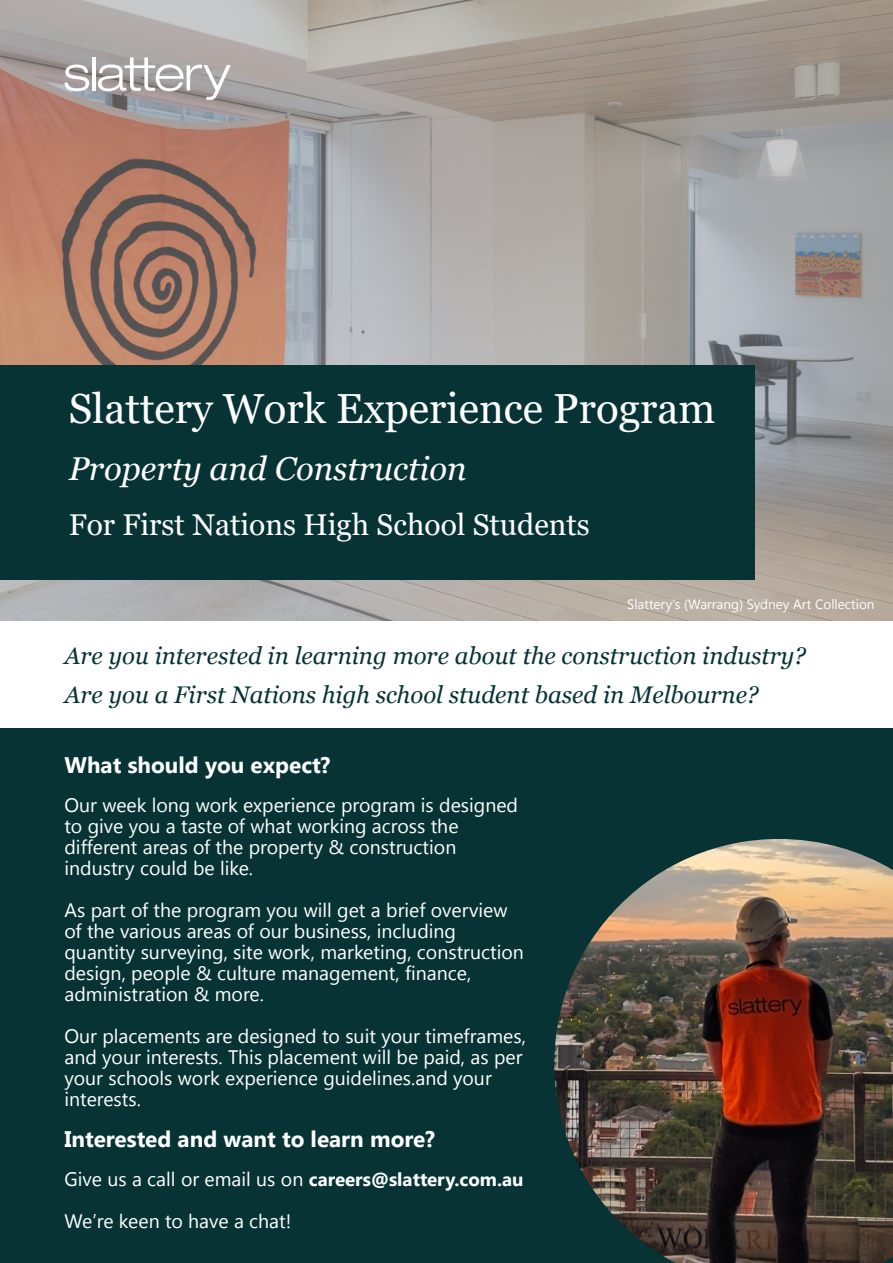
<style>
.page{position:relative;width:893px;height:1263px;background:#fff}
.page>*{position:absolute;margin:0;border:0;box-sizing:border-box;transform-origin:0 0}
.Doc___Section_Title{font:42px "Georgia";color:#fff}
.Doc___Section_Title-2{font:italic 33px "Georgia";color:#fff}
.Doc___Section_Title-3{font:30px "Georgia";color:#fff}
._03_-_Stand_Out_Text{font:italic 24px "Georgia";color:#073335}
._02_-_Page_Heading{font:700 22.5px "Khmer UI";color:#fff}
._02_-_Page_Heading-2{font:19.5px/21px "Khmer UI";color:#fff}
._02_-_Page_Heading-3{font:700 18.75px "Khmer UI";color:#fff}
.Copy_-_11{font:13.5px "Khmer UI";color:#fff}
.s1{font-weight:400;font-size:19.5px}
</style>
<div class="page">
<div style="left:0;top:728px;width:893px;height:535px;background:#073335"></div>
<svg style="left:0;top:0;width:893px;height:620px;background:#a89c96"></svg>
<img style="left:554px;top:839px;width:339px;height:424px">
<div style="left:0;top:365px;width:755px;height:215px;background:#073335"></div>
<svg style="left:64px;top:65px;width:25px;height:26px"></svg>
<hr style="left:92px;top:57px;width:4px;height:33px;background:#fff">
<svg style="left:98px;top:57px;width:133px;height:43px"></svg>
<p class="Doc___Section_Title" style="left:69px;top:383px;width:648px">Slattery Work Experience Program</p>
<p class="Doc___Section_Title-2" style="left:69px;top:448px;width:399px">Property and Construction</p>
<p class="Doc___Section_Title-3" style="left:69px;top:506px;width:523px">For First Nations High School Students</p>
<p class="Copy_-_11" style="left:627px;top:597px;width:249px">Slattery’s (Warrang) Sydney Art Collection</p>
<p class="_03_-_Stand_Out_Text" style="left:64px;top:641px;width:743px">Are you interested in learning more about the construction industry?</p>
<p class="_03_-_Stand_Out_Text" style="left:64px;top:680px;width:696px">Are you a First Nations high school student based in Melbourne?</p>
<p class="_02_-_Page_Heading" style="left:64px;top:752px;width:267px">What should you expect?</p>
<p class="_02_-_Page_Heading-2" style="left:64px;top:795px;width:455px">Our week long work experience program is designed to give you a taste of what working across the different areas of the property &amp; construction industry could be like.</p>
<p class="_02_-_Page_Heading-2" style="left:64px;top:900px;width:461px">As part of the program you will get a brief overview of the various areas of our business, including quantity surveying, site work, marketing, construction design, people &amp; culture management, finance, administration &amp; more.</p>
<p class="_02_-_Page_Heading-2" style="left:64px;top:1026px;width:463px">Our placements are designed to suit your timeframes, and your interests. This placement will be paid, as per your schools work experience guidelines.and your interests.</p>
<p class="_02_-_Page_Heading" style="left:64px;top:1126px;width:372px">Interested and want to learn more?</p>
<p class="_02_-_Page_Heading-3" style="left:64px;top:1168px;width:461px"><span class="s1">Give us a call or email us on</span> careers@slattery.com.au</p>
<p class="_02_-_Page_Heading-2" style="left:64px;top:1210px;width:228px">We’re keen to have a chat!</p>
</div>
